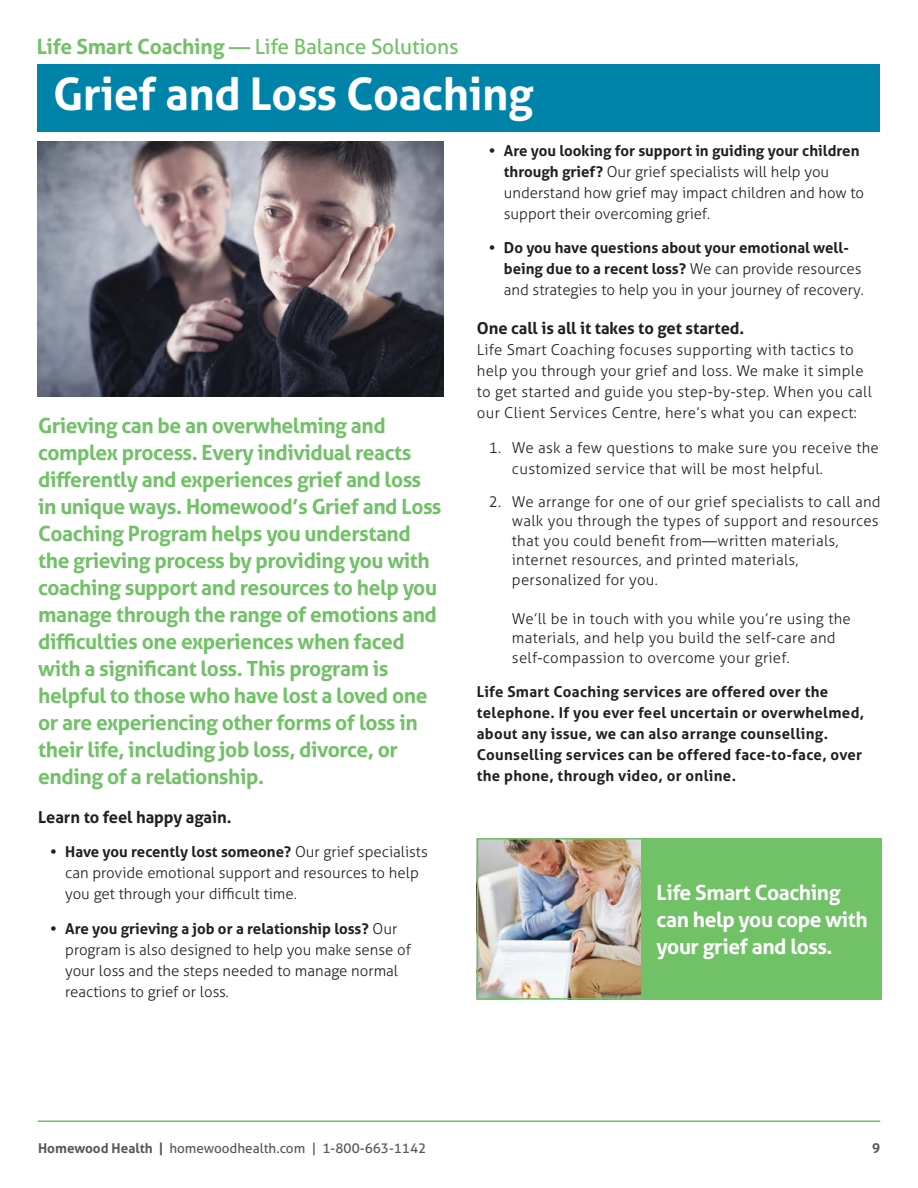
<style>
.page{position:relative;width:918px;height:1188px;background:#fff}
.page>*{position:absolute;margin:0;border:0;box-sizing:border-box;transform-origin:0 0}
.BodyCopy{font:700 45px "Aller";letter-spacing:-.01em;color:#fff}
.BodyCopy-2{font:700 21px/27px "Aller";letter-spacing:-.02em;color:#71c167}
.BodyCopy-3{font:700 21px/27px "Aller";letter-spacing:-.02em;color:#fff}
.Byline{font:21px "Aller";letter-spacing:-.01em;color:#71c167}
.BodyCopy-4{font:700 16.5px "Aller";letter-spacing:-.005em;color:#231f20}
.BodyCopy-5{font:300 15px/19.5px "Aller";letter-spacing:.02em;color:#231f20}
.BodyCopy-6{font:300 15px/21px "Aller";color:#231f20}
.BodyCopy-7{font:700 15px/21px "Aller";letter-spacing:.02em;color:#231f20}
.t1{font:13.5px "Aller";color:#57585a}
.t2{font:700 13.5px "Aller";color:#57585a}
.s1{font-weight:700}
</style>
<div class="page">
<hr style="left:38px;top:141px;width:405px;height:3px;background:#71c167">
<img style="left:480px;top:841px;width:160px;height:156px">
<div style="left:477px;top:838px;width:166px;height:162px;border:2px solid #71c167"></div>
<div style="left:642px;top:838px;width:240px;height:162px;background:#71c167"></div>
<hr style="left:38px;top:1120px;width:842px;height:2px;background:#71c167">
<div style="left:38px;top:64px;width:842px;height:68px;background:#0083a9"></div>
<img style="left:38px;top:142px;width:405px;height:255px">
<p class="Byline" style="left:37px;top:34px;width:423px"><span class="s1">Life Smart Coaching</span> — Life Balance Solutions</p>
<p class="BodyCopy" style="left:53px;top:67px;width:482px">Grief and Loss Coaching</p>
<p class="BodyCopy-2" style="left:38px;top:412px;width:405px">Grieving can be an overwhelming and complex process. Every individual reacts differently and experiences grief and loss in unique ways. Homewood’s Grief and Loss Coaching Program helps you understand the grieving process by providing you with coaching support and resources to help you manage through the range of emotions and difficulties one experiences when faced with a significant loss. This program is helpful to those who have lost a loved one or are experiencing other forms of loss in their life, including job loss, divorce, or ending of a relationship.</p>
<p class="BodyCopy-4" style="left:38px;top:807px;width:195px">Learn to feel happy again.</p>
<p class="BodyCopy-6" style="left:65px;top:841px;width:364px;text-indent:-15px"><span class="s1">• Have you recently lost someone?</span> Our grief specialists can provide emotional support and resources to help you get through your difficult time.</p>
<p class="BodyCopy-6" style="left:65px;top:918px;width:347px;text-indent:-15px"><span class="s1">• Are you grieving a job or a relationship loss?</span> Our program is also designed to help you make sense of your loss and the steps needed to manage normal reactions to grief or loss.</p>
<p class="BodyCopy-6" style="left:504px;top:140px;width:362px;text-indent:-15px"><span class="s1">• Are you looking for support in guiding your children through grief?</span> Our grief specialists will help you understand how grief may impact children and how to support their overcoming grief.</p>
<p class="BodyCopy-6" style="left:504px;top:237px;width:362px;text-indent:-15px"><span class="s1">• Do you have questions about your emotional well&shy;being due to a recent loss?</span> We can provide resources and strategies to help you in your journey of recovery.</p>
<p class="BodyCopy-4" style="left:477px;top:318px;width:269px">One call is all it takes to get started.</p>
<p class="BodyCopy-5" style="left:477px;top:339px;width:397px;line-height:21px">Life Smart Coaching focuses supporting with tactics to help you through your grief and loss. We make it simple to get started and guide you step-by-step. When you call our Client Services Centre, here’s what you can expect:</p>
<p class="BodyCopy-5" style="left:512px;top:437px;width:368px;line-height:21px;text-indent:-23px">1. We ask a few questions to make sure you receive the customized service that will be most helpful.</p>
<p class="BodyCopy-5" style="left:512px;top:491px;width:370px;text-indent:-23px">2. We arrange for one of our grief specialists to call and walk you through the types of support and resources that you could benefit from—written materials, internet resources, and printed materials, personalized for you.</p>
<p class="BodyCopy-5" style="left:512px;top:608px;width:340px">We’ll be in touch with you while you’re using the materials, and help you build the self-care and self-compassion to overcome your grief.</p>
<p class="BodyCopy-7" style="left:477px;top:681px;width:389px">Life Smart Coaching services are offered over the telephone. If you ever feel uncertain or overwhelmed, about any issue, we can also arrange counselling.<br>Counselling services can be offered face-to-face, over the phone, through video, or online.</p>
<p class="BodyCopy-3" style="left:657px;top:878px;width:213px">Life Smart Coaching can help you cope with your grief and loss.</p>
<p class="t1" style="left:38px;top:1140px;width:390px"><span class="s1">Homewood Health |</span> homewoodhealth.com | 1-800-663-1142</p>
<p class="t2" style="left:872px;top:1140px;width:10px">9</p>
</div>
